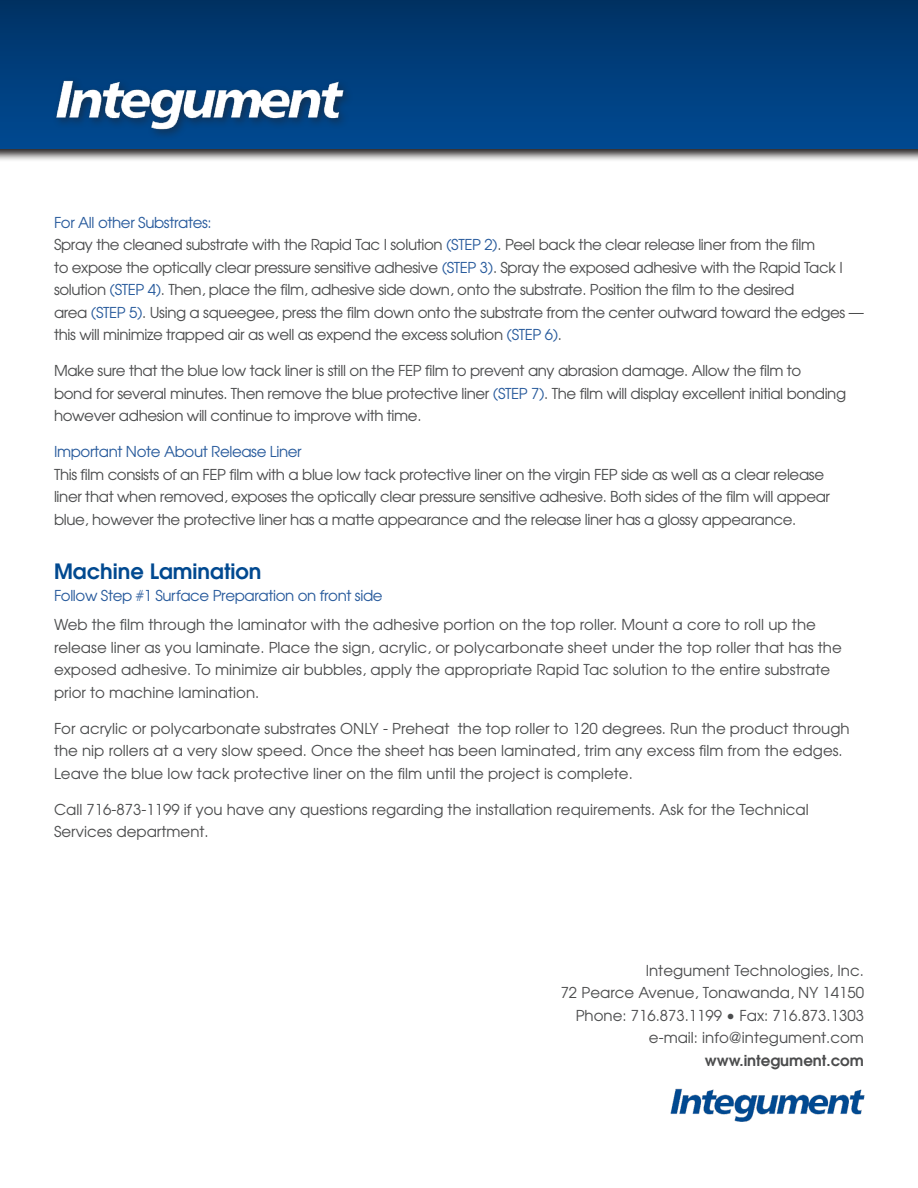
<style>
.page{position:relative;width:918px;height:1188px;background:#fff}
.page>*{position:absolute;margin:0;border:0;box-sizing:border-box;transform-origin:0 0}
.t1{font:600 21px "Avant Garde";color:#014990}
.t2{font:15px/22.5px "Avant Garde";letter-spacing:-.025em;color:#4b4c4d}
.t3{font:15px/22.5px "Avant Garde";color:#4b4c4d}
.t4{font:15px "Avant Garde";letter-spacing:-.025em;color:#275a9c}
.s1{color:#275a9c}
.s2{font-weight:600}
</style>
<div class="page">
<svg style="left:0;top:148px;width:918px;height:12px"></svg>
<div style="left:0;top:0;width:918px;height:148px;background:linear-gradient(to bottom,#003264,#004a92)"></div>
<div style="left:51px;top:76px;width:322px;height:86px;background:#231f20;opacity:.5"></div>
<img style="left:45px;top:69px;width:301px;height:65px">
<img style="left:670px;top:1088px;width:195px;height:34px">
<p class="t4" style="left:54px;top:213px;width:159px">For All other Substrates:</p>
<p class="t2" style="left:54px;top:233px;width:811px">Spray the cleaned substrate with the Rapid Tac I solution <span class="s1">(STEP 2)</span>. Peel back the clear release liner from the film<br>to expose the optically clear pressure sensitive adhesive <span class="s1">(STEP 3)</span>. Spray the exposed adhesive with the Rapid Tack I solution <span class="s1">(STEP 4)</span>. Then, place the film, adhesive side down, onto the substrate. Position the film to the desired<br>area <span class="s1">(STEP 5)</span>. Using a squeegee, press the film down onto the substrate from the center outward toward the edges — this will minimize trapped air as well as expend the excess solution <span class="s1">(STEP 6)</span>.</p>
<p class="t2" style="left:54px;top:359px;width:794px">Make sure that the blue low tack liner is still on the FEP film to prevent any abrasion damage. Allow the film to<br>bond for several minutes. Then remove the blue protective liner <span class="s1">(STEP 7)</span>. The film will display excellent initial bonding however adhesion will continue to improve with time.</p>
<p class="t4" style="left:54px;top:442px;width:249px">Important Note About Release Liner</p>
<p class="t2" style="left:54px;top:463px;width:778px">This film consists of an FEP film with a blue low tack protective liner on the virgin FEP side as well as a clear release liner that when removed, exposes the optically clear pressure sensitive adhesive. Both sides of the film will appear blue, however the protective liner has a matte appearance and the release liner has a glossy appearance.</p>
<p class="t1" style="left:54px;top:557px;width:209px">Machine Lamination</p>
<p class="t4" style="left:54px;top:586px;width:330px">Follow Step #1 Surface Preparation on front side</p>
<p class="t3" style="left:54px;top:613px;width:789px">Web the film through the laminator with the adhesive portion on the top roller. Mount a core to roll up the release liner as you laminate. Place the sign, acrylic, or polycarbonate sheet under the top roller that has the exposed adhesive. To minimize air bubbles, apply the appropriate Rapid Tac solution to the entire substrate prior to machine lamination.</p>
<p class="t3" style="left:54px;top:717px;width:797px">For acrylic or polycarbonate substrates ONLY - Preheat the top roller to 120 degrees. Run the product through the nip rollers at a very slow speed. Once the sheet has been laminated, trim any excess film from the edges.<br>Leave the blue low tack protective liner on the film until the project is complete.</p>
<p class="t3" style="left:54px;top:798px;width:756px">Call 716-873-1199 if you have any questions regarding the installation requirements. Ask for the Technical<br>Services department.</p>
<p class="t3" style="left:561px;top:959px;width:305px;text-align:right">Integument Technologies, Inc.<br>72 Pearce Avenue, Tonawanda, NY 14150<br>Phone: 716.873.1199 • Fax: 716.873.1303 e-mail: info@integument.com <span class="s2">www.integument.com</span></p>
</div>
